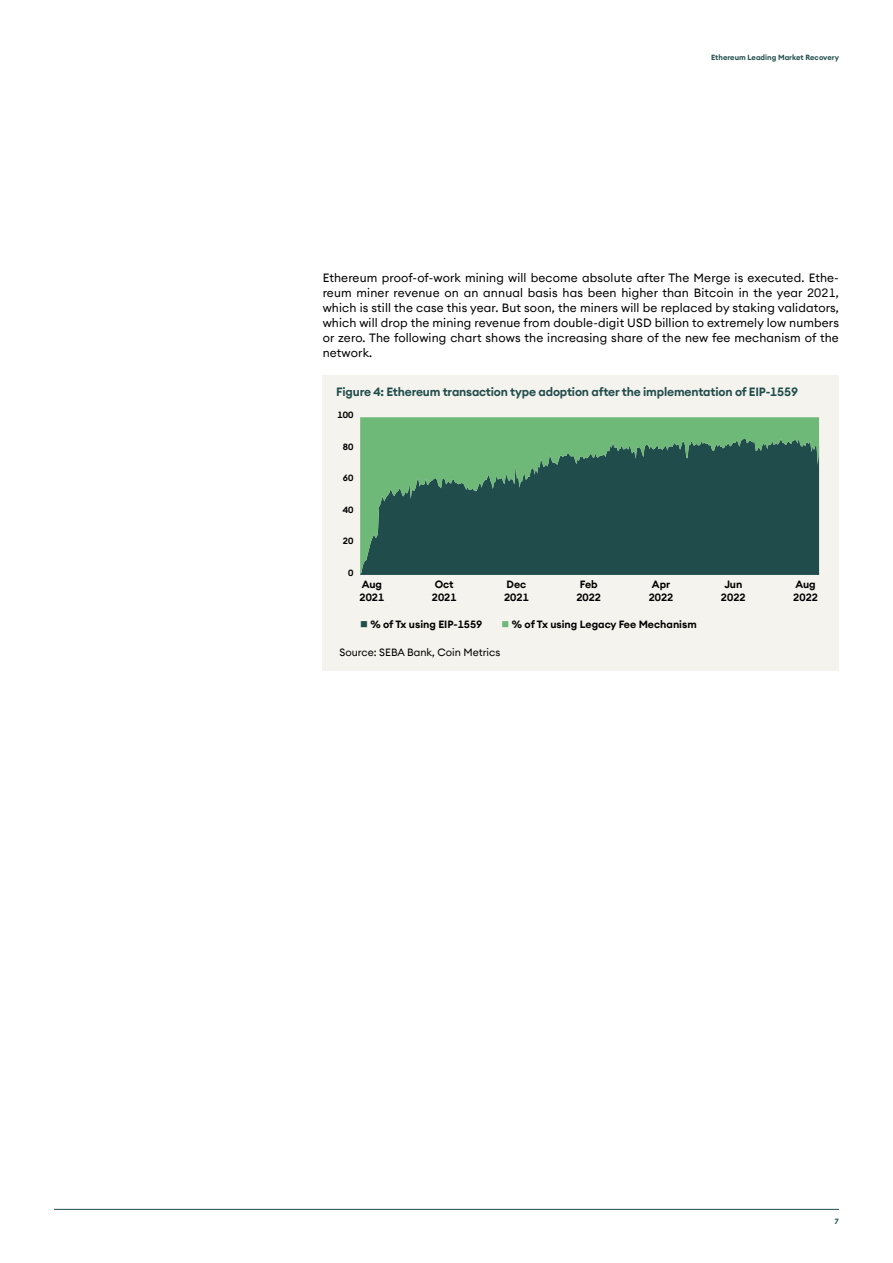
<style>
.page{position:relative;width:893px;height:1263px;background:#fff}
.page>*{position:absolute;margin:0;border:0;box-sizing:border-box;transform-origin:0 0}
.t1{font:12px/15px "Seba Euclid";letter-spacing:.01em;color:#000;text-align:justify}
.t2{font:600 12px "Seba Euclid";letter-spacing:-.015em;color:#204d4c}
.t3{font:600 10.5px/13.5px "Seba Euclid";color:#000}
.t4{font:10.5px "Seba Euclid";color:#000}
.t5{font:600 9px "Seba Euclid";color:#000}
.t6{font:600 7.5px "Seba Euclid";color:#204d4c}
.s1{color:#204d4c}
.s2{color:#6eb878}
</style>
<div class="page">
<hr style="left:54px;top:1209px;width:785px;height:1px;background:#204d4c">
<div style="left:323px;top:375px;width:516px;height:296px;background:#f5f3ed"></div>
<svg style="left:360px;top:417px;width:459px;height:158px;background:#396f5a"></svg>
<p class="t6" style="left:711px;top:53px;width:129px">Ethereum Leading Market Recovery</p>
<p class="t1" style="left:323px;top:270px;width:518px">Ethereum proof-of-work mining will become absolute after The Merge is executed. Ethe&shy;reum miner revenue on an annual basis has been higher than Bitcoin in the year 2021, which is still the case this year. But soon, the miners will be replaced by staking validators, which will drop the mining revenue from double-digit USD billion to extremely low numbers or zero. The following chart shows the increasing share of the new fee mechanism of the network.</p>
<p class="t2" style="left:336px;top:384px;width:463px">Figure 4: Ethereum transaction type adoption after the implementation of EIP-1559</p>
<p class="t5" style="left:338px;top:409px;width:17px">100</p>
<p class="t5" style="left:343px;top:441px;width:12px">80</p>
<p class="t5" style="left:343px;top:472px;width:12px">60</p>
<p class="t5" style="left:343px;top:504px;width:12px">40</p>
<p class="t5" style="left:343px;top:535px;width:12px">20</p>
<p class="t5" style="left:348px;top:567px;width:7px">0</p>
<p class="t3" style="left:359px;top:577px;width:26px">Aug<br>2021</p>
<p class="t3" style="left:432px;top:577px;width:26px">Oct<br>2021</p>
<p class="t3" style="left:504px;top:577px;width:26px">Dec<br>2021</p>
<p class="t3" style="left:576px;top:577px;width:26px;text-align:center">Feb<br>2022</p>
<p class="t3" style="left:649px;top:577px;width:26px;text-align:center">Apr<br>2022</p>
<p class="t3" style="left:721px;top:577px;width:26px;text-align:center">Jun<br>2022</p>
<p class="t3" style="left:793px;top:577px;width:26px">Aug<br>2022</p>
<p class="t3" style="left:360px;top:617px;width:124px"><span class="s1">■</span> % of Tx using EIP-1559</p>
<p class="t3" style="left:502px;top:617px;width:197px"><span class="s2">■</span> % of Tx using Legacy Fee Mechanism</p>
<p class="t4" style="left:340px;top:645px;width:162px">Source: SEBA Bank, Coin Metrics</p>
<p class="t6" style="left:834px;top:1217px;width:6px">7</p>
</div>
